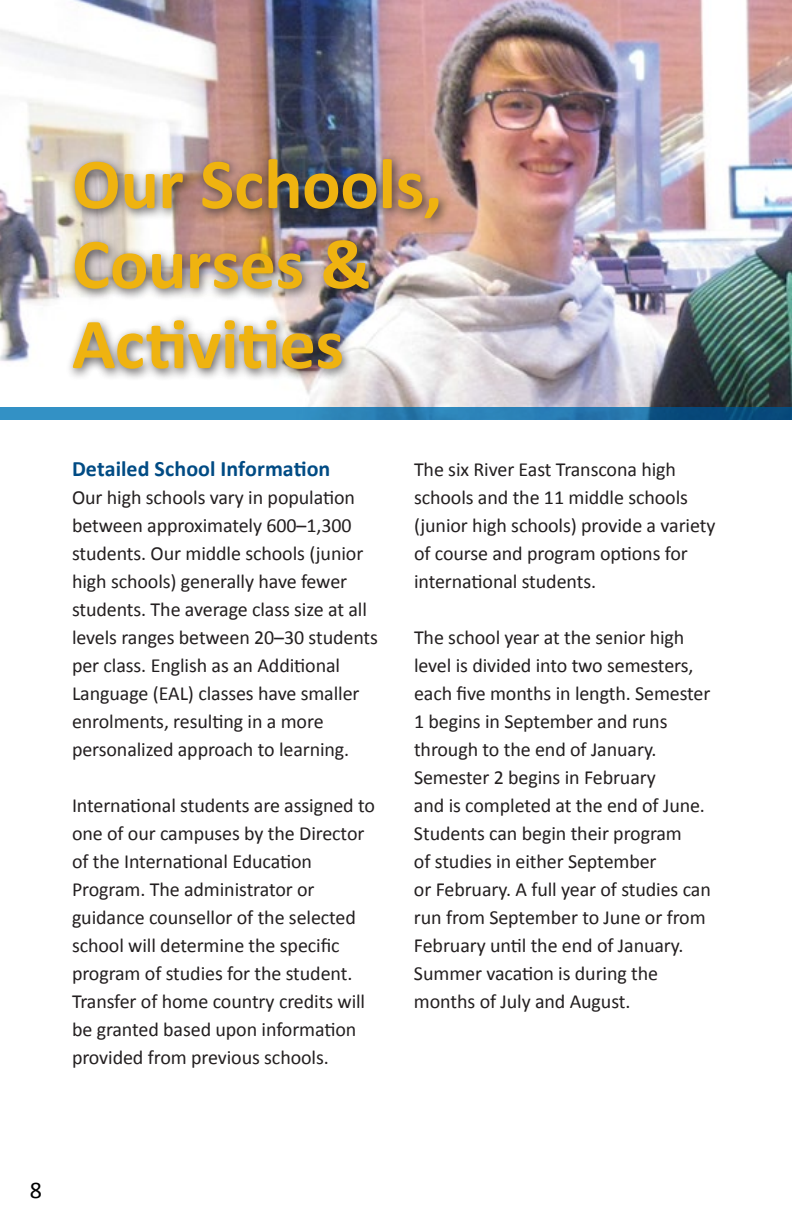
<style>
.page{position:relative;width:792px;height:1224px;background:#fff}
.page>*{position:absolute;margin:0;border:0;box-sizing:border-box;transform-origin:0 0}
.t1{font:700 72px/80px "Calibri";letter-spacing:-.005em;color:#efb310}
.t2{font:24px "Calibri";color:#000}
.t3{font:700 22px "Calibri";letter-spacing:.005em;color:#004b84}
.t4{font:20px/28px "Calibri";letter-spacing:-.005em;color:#231f20}
</style>
<div class="page">
<img style="left:0;top:0;width:792px;height:408px">
<div style="left:66px;top:152px;width:385px;height:229px;background:#231f20;opacity:.75"></div>
<svg style="left:0;top:408px;width:792px;height:12px;background:#277cb0"></svg>
<h1 class="t1" style="left:72px;top:144px;width:372px">Our Schools,<br>Courses &amp;<br>Activities</h1>
<p class="t3" style="left:72px;top:455px;width:260px">Detailed School Information</p>
<p class="t4" style="left:72px;top:483px;width:307px">Our high schools vary in population between approximately 600–1,300 students. Our middle schools (junior high schools) generally have fewer students. The average class size at all levels ranges between 20–30 students per class. English as an Additional Language (EAL) classes have smaller enrolments, resulting in a more personalized approach to learning.</p>
<p class="t4" style="left:72px;top:791px;width:305px">International students are assigned to one of our campuses by the Director of the International Education Program. The administrator or guidance counsellor of the selected school will determine the specific program of studies for the student.<br>Transfer of home country credits will be granted based upon information provided from previous schools.</p>
<p class="t4" style="left:414px;top:455px;width:303px">The six River East Transcona high schools and the 11 middle schools (junior high schools) provide a variety of course and program options for international students.</p>
<p class="t4" style="left:414px;top:623px;width:298px">The school year at the senior high level is divided into two semesters, each five months in length. Semester<br>1 begins in September and runs through to the end of January.<br>Semester 2 begins in February<br>and is completed at the end of June.<br>Students can begin their program<br>of studies in either September<br>or February. A full year of studies can run from September to June or from<br>February until the end of January.<br>Summer vacation is during the months of July and August.</p>
<p class="t2" style="left:30px;top:1175px;width:14px">8</p>
</div>
